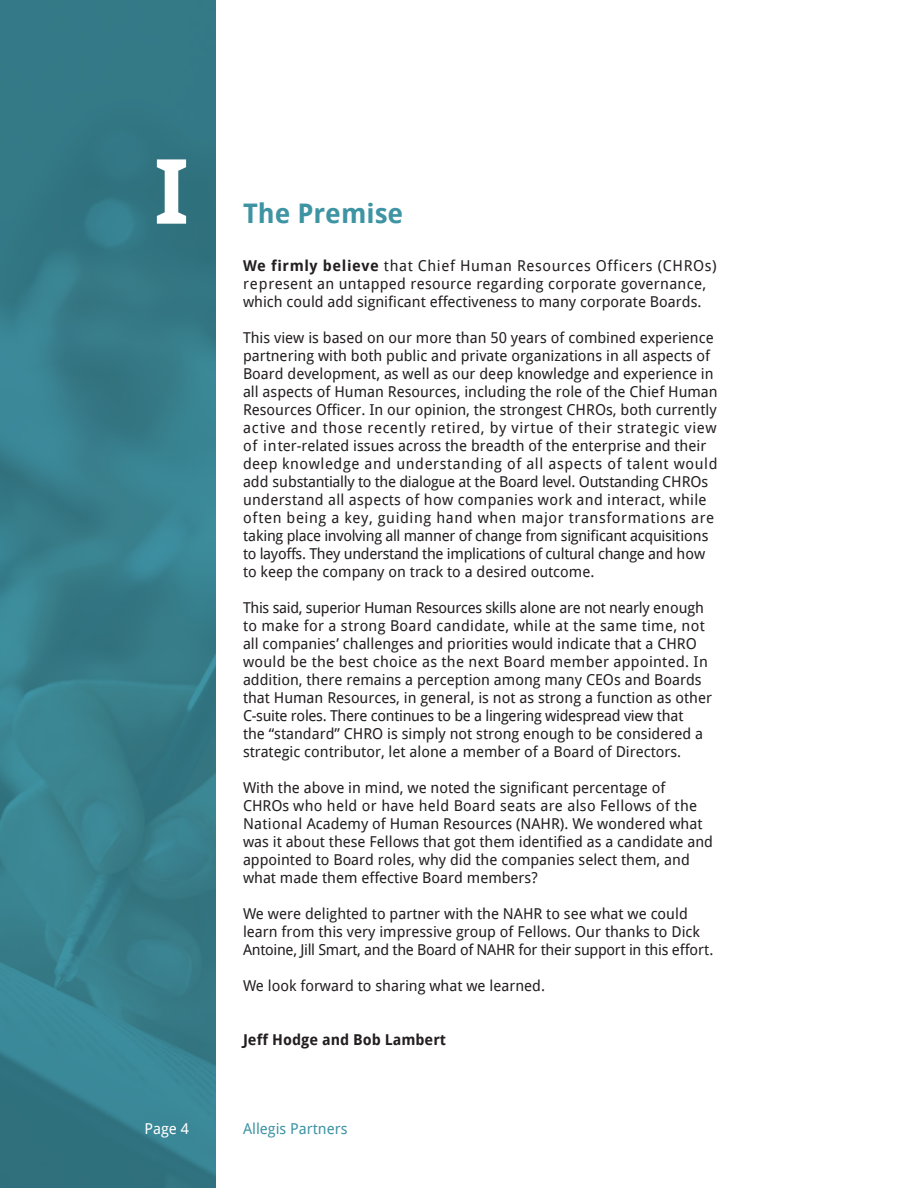
<style>
.page{position:relative;width:918px;height:1188px;background:#fff}
.page>*{position:absolute;margin:0;border:0;box-sizing:border-box;transform-origin:0 0}
.t1{font:700 27px "Droid Sans";color:#3f94a4}
.t2{font:15px/18px "Droid Sans";color:#231f20}
.t3{font:15px/18px "Droid Sans";letter-spacing:.02em;color:#231f20}
.t4{font:700 15px "Droid Sans";color:#231f20}
.t5{font:15px "Droid Sans";color:#3f94a4}
.t6{font:15px "Droid Sans";color:#fff}
.s1{font-weight:700}
</style>
<div class="page">
<svg style="left:0;top:0;width:216px;height:1188px;background:#367c8a"></svg>
<div style="left:157px;top:159px;width:29px;height:65px;background:#30717e"></div>
<h1 class="t1" style="left:243px;top:194px;width:162px">The Premise</h1>
<p class="t3" style="left:243px;top:256px;width:475px"><span class="s1">We firmly believe</span> that Chief Human Resources Officers (CHROs) represent an untapped resource regarding corporate governance, which could add significant effectiveness to many corporate Boards.</p>
<p class="t2" style="left:243px;top:328px;width:476px">This view is based on our more than 50 years of combined experience partnering with both public and private organizations in all aspects of Board development, as well as our deep knowledge and experience in all aspects of Human Resources, including the role of the Chief Human Resources Officer. In our opinion, the strongest CHROs, both currently active and those recently retired, by virtue of their strategic view of inter-related issues across the breadth of the enterprise and their deep knowledge and understanding of all aspects of talent would add substantially to the dialogue at the Board level. Outstanding CHROs understand all aspects of how companies work and interact, while often being a key, guiding hand when major transformations are taking place involving all manner of change from significant acquisitions to layoffs. They understand the implications of cultural change and how to keep the company on track to a desired outcome.</p>
<p class="t2" style="left:243px;top:598px;width:471px">This said, superior Human Resources skills alone are not nearly enough to make for a strong Board candidate, while at the same time, not all companies’ challenges and priorities would indicate that a CHRO would be the best choice as the next Board member appointed. In addition, there remains a perception among many CEOs and Boards that Human Resources, in general, is not as strong a function as other C-suite roles. There continues to be a lingering widespread view that<br>the “standard” CHRO is simply not strong enough to be considered a strategic contributor, let alone a member of a Board of Directors.</p>
<p class="t2" style="left:243px;top:778px;width:472px">With the above in mind, we noted the significant percentage of CHROs who held or have held Board seats are also Fellows of the National Academy of Human Resources (NAHR). We wondered what was it about these Fellows that got them identified as a candidate and appointed to Board roles, why did the companies select them, and what made them effective Board members?</p>
<p class="t2" style="left:243px;top:904px;width:472px">We were delighted to partner with the NAHR to see what we could learn from this very impressive group of Fellows. Our thanks to Dick<br>Antoine, Jill Smart, and the Board of NAHR for their support in this effort.</p>
<p class="t2" style="left:243px;top:976px;width:304px">We look forward to sharing what we learned.</p>
<p class="t4" style="left:243px;top:1029px;width:205px">Jeff Hodge and Bob Lambert</p>
<p class="t6" style="left:144px;top:1118px;width:46px">Page 4</p>
<p class="t5" style="left:243px;top:1118px;width:106px">Allegis Partners</p>
</div>
